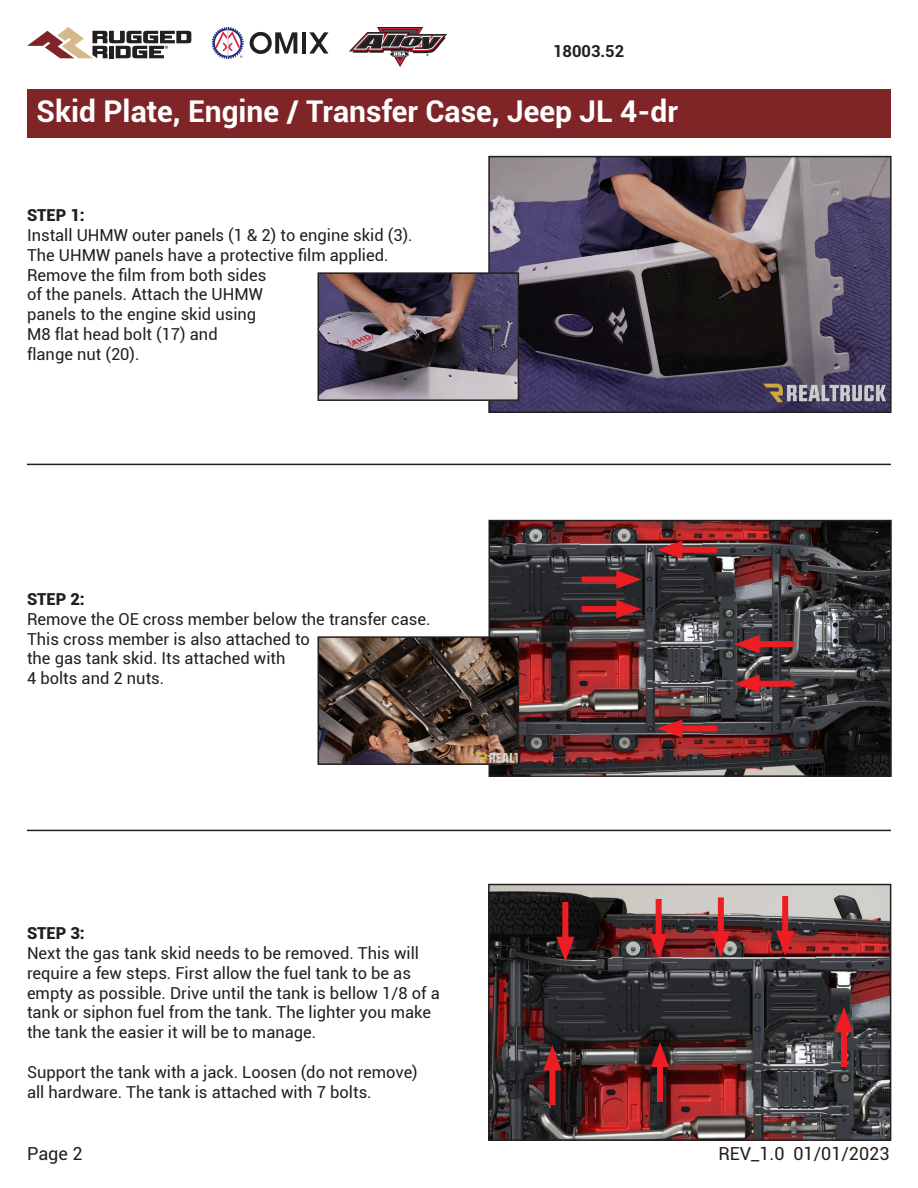
<style>
.page{position:relative;width:918px;height:1188px;background:#fff}
.page>*{position:absolute;margin:0;border:0;box-sizing:border-box;transform-origin:0 0}
.t1{font:700 30px "Roboto";color:#fff}
.t2{font:18px "Roboto";color:#231f20}
.t3{font:16.5px/19.8px "Roboto";color:#231f20}
.t4{font:900 16.5px "Roboto";color:#231f20}
.t5{font:700 16.5px "Roboto";color:#231f20}
</style>
<div class="page">
<div style="left:27px;top:89px;width:864px;height:48px;background:#7f2527"></div>
<hr style="left:27px;top:464px;width:864px;height:1px;background:#231f20">
<hr style="left:27px;top:830px;width:864px;height:1px;background:#231f20">
<svg style="left:27px;top:27px;width:164px;height:31px"></svg>
<svg style="left:212px;top:27px;width:32px;height:32px"></svg>
<svg style="left:250px;top:32px;width:47px;height:22px"></svg>
<hr style="left:302px;top:32px;width:4px;height:22px;background:#231f20">
<svg style="left:309px;top:32px;width:19px;height:22px"></svg>
<svg style="left:349px;top:27px;width:98px;height:40px"></svg>
<img style="left:491px;top:159px;width:398px;height:251px">
<div style="left:488px;top:156px;width:404px;height:257px;border:2px solid #231f20"></div>
<img style="left:491px;top:523px;width:398px;height:251px">
<div style="left:488px;top:520px;width:404px;height:257px;border:2px solid #231f20"></div>
<img style="left:491px;top:887px;width:397px;height:251px">
<div style="left:488px;top:884px;width:403px;height:257px;border:2px solid #231f20"></div>
<img style="left:321px;top:275px;width:195px;height:123px">
<div style="left:318px;top:272px;width:201px;height:129px;border:2px solid #231f20"></div>
<img style="left:321px;top:639px;width:195px;height:123px">
<div style="left:318px;top:636px;width:201px;height:129px;border:2px solid #231f20"></div>
<div style="left:749px;top:681px;width:45px;height:6px;background:#ee1d23"></div>
<svg style="left:734px;top:675px;width:26px;height:18px"></svg>
<div style="left:672px;top:726px;width:45px;height:6px;background:#ee1d23"></div>
<svg style="left:657px;top:719px;width:25px;height:19px"></svg>
<div style="left:672px;top:547px;width:45px;height:6px;background:#ee1d23"></div>
<svg style="left:657px;top:541px;width:25px;height:18px"></svg>
<div style="left:582px;top:577px;width:45px;height:6px;background:#ee1d23"></div>
<svg style="left:616px;top:570px;width:26px;height:19px"></svg>
<div style="left:582px;top:606px;width:45px;height:6px;background:#ee1d23"></div>
<svg style="left:616px;top:600px;width:26px;height:18px"></svg>
<div style="left:841px;top:1022px;width:6px;height:45px;background:#ee1d23"></div>
<svg style="left:835px;top:1007px;width:18px;height:25px"></svg>
<div style="left:657px;top:1057px;width:6px;height:45px;background:#ee1d23"></div>
<svg style="left:651px;top:1042px;width:18px;height:25px"></svg>
<div style="left:549px;top:1060px;width:6px;height:45px;background:#ee1d23"></div>
<svg style="left:543px;top:1045px;width:19px;height:25px"></svg>
<div style="left:718px;top:897px;width:6px;height:46px;background:#ee1d23"></div>
<svg style="left:712px;top:932px;width:18px;height:25px"></svg>
<div style="left:782px;top:896px;width:6px;height:45px;background:#ee1d23"></div>
<svg style="left:776px;top:931px;width:18px;height:25px"></svg>
<div style="left:656px;top:899px;width:6px;height:45px;background:#ee1d23"></div>
<svg style="left:649px;top:934px;width:19px;height:25px"></svg>
<div style="left:562px;top:902px;width:6px;height:45px;background:#ee1d23"></div>
<svg style="left:556px;top:937px;width:19px;height:25px"></svg>
<div style="left:749px;top:641px;width:45px;height:6px;background:#ee1d23"></div>
<svg style="left:734px;top:635px;width:26px;height:18px"></svg>
<p class="t5" style="left:553px;top:39px;width:73px">18003.52</p>
<h1 class="t1" style="left:37px;top:90px;width:643px">Skid Plate, Engine / Transfer Case, Jeep JL 4-dr</h1>
<p class="t4" style="left:27px;top:204px;width:59px">STEP 1:</p>
<p class="t3" style="left:27px;top:225px;width:387px">Install UHMW outer panels (1 &amp; 2) to engine skid (3).<br>The UHMW panels have a protective film applied.<br>Remove the film from both sides<br>of the panels. Attach the UHMW<br>panels to the engine skid using<br>M8 flat head bolt (17) and<br>flange nut (20).</p>
<p class="t4" style="left:27px;top:587px;width:59px">STEP 2:</p>
<p class="t3" style="left:27px;top:608px;width:405px">Remove the OE cross member below the transfer case.<br>This cross member is also attached to<br>the gas tank skid. Its attached with<br>4 bolts and 2 nuts.</p>
<p class="t4" style="left:27px;top:922px;width:59px">STEP 3:</p>
<p class="t3" style="left:27px;top:943px;width:414px">Next the gas tank skid needs to be removed. This will require a few steps. First allow the fuel tank to be as empty as possible. Drive until the tank is bellow 1/8 of a tank or siphon fuel from the tank. The lighter you make the tank the easier it will be to manage.</p>
<p class="t3" style="left:27px;top:1062px;width:392px">Support the tank with a jack. Loosen (do not remove) all hardware. The tank is attached with 7 bolts.</p>
<p class="t2" style="left:27px;top:1141px;width:57px">Page 2</p>
<p class="t2" style="left:719px;top:1141px;width:173px">REV_1.0 01/01/2023</p>
</div>
